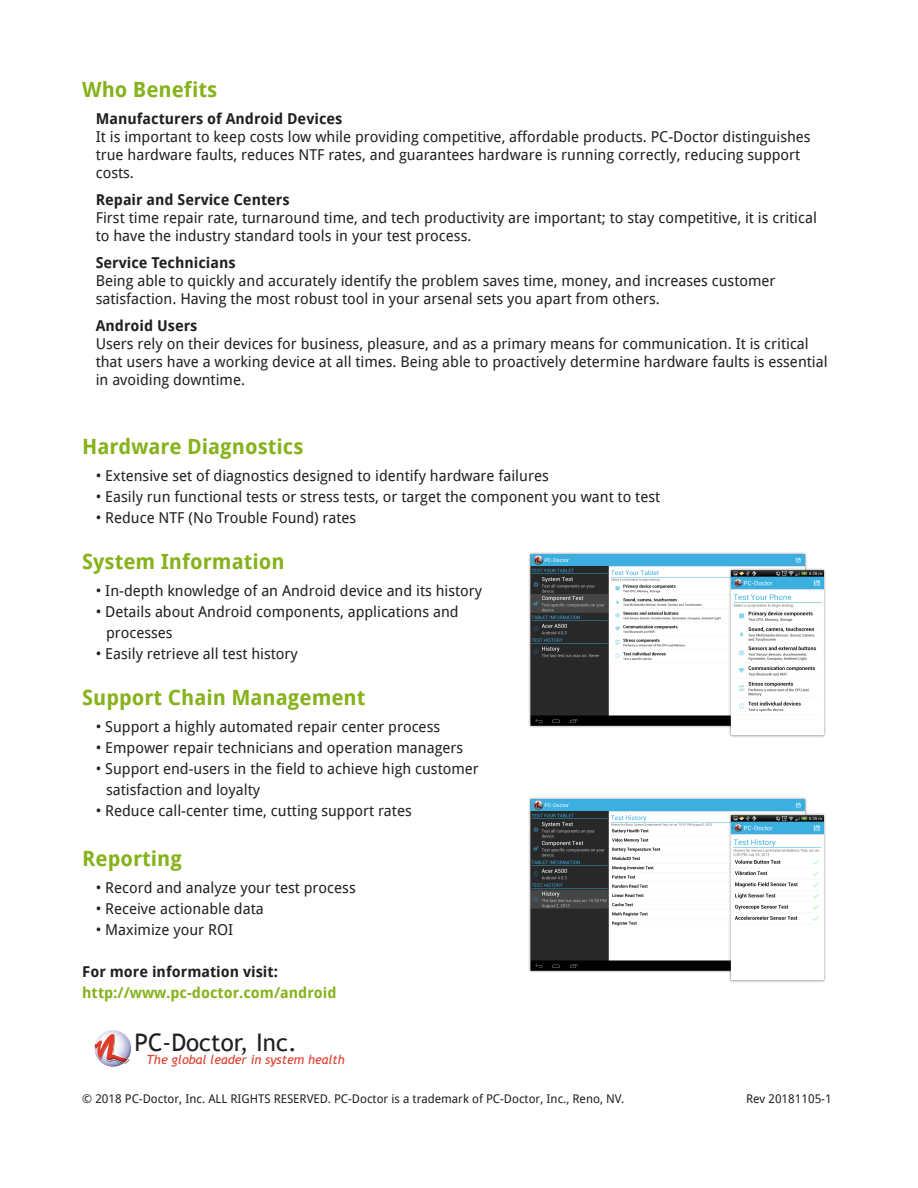
<style>
.page{position:relative;width:918px;height:1188px;background:#fff}
.page>*{position:absolute;margin:0;border:0;box-sizing:border-box;transform-origin:0 0}
.t1{font:24.3px "Trebuchet MS";color:#231f20}
.t2{font:700 21px "Droid Sans";color:#86b21b}
.t3{font:15px/18px "Droid Sans";color:#231f20}
.t4{font:700 15px "Droid Sans";color:#231f20}
.t5{font:700 15px "Droid Sans";color:#86b21b}
.t6{font:italic 12.6px "Trebuchet MS";color:#e13b29}
.t7{font:12px "Droid Sans";color:#231f20}
</style>
<div class="page">
<svg style="left:95px;top:1030px;width:36px;height:37px"></svg>
<img style="left:101px;top:1038px;width:28px;height:25px">
<svg style="left:95px;top:1034px;width:33px;height:28px"></svg>
<img style="left:529px;top:552px;width:297px;height:186px">
<img style="left:529px;top:797px;width:297px;height:186px">
<h2 class="t2" style="left:82px;top:75px;width:137px">Who Benefits</h2>
<p class="t4" style="left:96px;top:108px;width:248px">Manufacturers of Android Devices</p>
<p class="t3" style="left:96px;top:127px;width:716px">It is important to keep costs low while providing competitive, affordable products. PC-Doctor distinguishes true hardware faults, reduces NTF rates, and guarantees hardware is running correctly, reducing support costs.</p>
<p class="t4" style="left:96px;top:189px;width:195px">Repair and Service Centers</p>
<p class="t3" style="left:96px;top:208px;width:723px">First time repair rate, turnaround time, and tech productivity are important; to stay competitive, it is critical to have the industry standard tools in your test process.</p>
<p class="t4" style="left:96px;top:252px;width:141px">Service Technicians</p>
<p class="t3" style="left:96px;top:271px;width:681px">Being able to quickly and accurately identify the problem saves time, money, and increases customer satisfaction. Having the most robust tool in your arsenal sets you apart from others.</p>
<p class="t4" style="left:96px;top:315px;width:103px">Android Users</p>
<p class="t3" style="left:96px;top:334px;width:733px">Users rely on their devices for business, pleasure, and as a primary means for communication. It is critical that users have a working device at all times. Being able to proactively determine hardware faults is essential in avoiding downtime.</p>
<h2 class="t2" style="left:82px;top:431px;width:223px">Hardware Diagnostics</h2>
<p class="t3" style="left:96px;top:466px;width:455px">• Extensive set of diagnostics designed to identify hardware failures</p>
<p class="t3" style="left:96px;top:487px;width:566px">• Easily run functional tests or stress tests, or target the component you want to test</p>
<p class="t3" style="left:96px;top:508px;width:262px">• Reduce NTF (No Trouble Found) rates</p>
<h2 class="t2" style="left:82px;top:546px;width:204px">System Information</h2>
<p class="t3" style="left:96px;top:581px;width:388px">• In-depth knowledge of an Android device and its history</p>
<p class="t3" style="left:106px;top:600px;width:354px;line-height:21px;text-indent:-10px">• Details about Android components, applications and processes</p>
<p class="t3" style="left:96px;top:644px;width:204px">• Easily retrieve all test history</p>
<h2 class="t2" style="left:82px;top:683px;width:285px">Support Chain Management</h2>
<p class="t3" style="left:96px;top:717px;width:346px">• Support a highly automated repair center process</p>
<p class="t3" style="left:96px;top:738px;width:369px">• Empower repair technicians and operation managers</p>
<p class="t3" style="left:106px;top:758px;width:374px;line-height:21px;text-indent:-10px">• Support end-users in the field to achieve high customer satisfaction and loyalty</p>
<p class="t3" style="left:96px;top:801px;width:318px">• Reduce call-center time, cutting support rates</p>
<h2 class="t2" style="left:82px;top:844px;width:101px">Reporting</h2>
<p class="t3" style="left:96px;top:879px;width:262px">• Record and analyze your test process</p>
<p class="t3" style="left:96px;top:900px;width:170px">• Receive actionable data</p>
<p class="t3" style="left:96px;top:921px;width:139px">• Maximize your ROI</p>
<p class="t4" style="left:82px;top:961px;width:197px">For more information visit:</p>
<p class="t5" style="left:82px;top:982px;width:256px">http://www.pc-doctor.com/android</p>
<h1 class="t1" style="left:134px;top:1028px;width:164px">PC-Doctor, Inc.</h1>
<p class="t6" style="left:147px;top:1052px;width:200px">The global leader in system health</p>
<p class="t7" style="left:82px;top:1091px;width:544px">© 2018 PC-Doctor, Inc. ALL RIGHTS RESERVED. PC-Doctor is a trademark of PC-Doctor, Inc., Reno, NV.</p>
<p class="t7" style="left:746px;top:1091px;width:87px">Rev 20181105-1</p>
</div>
